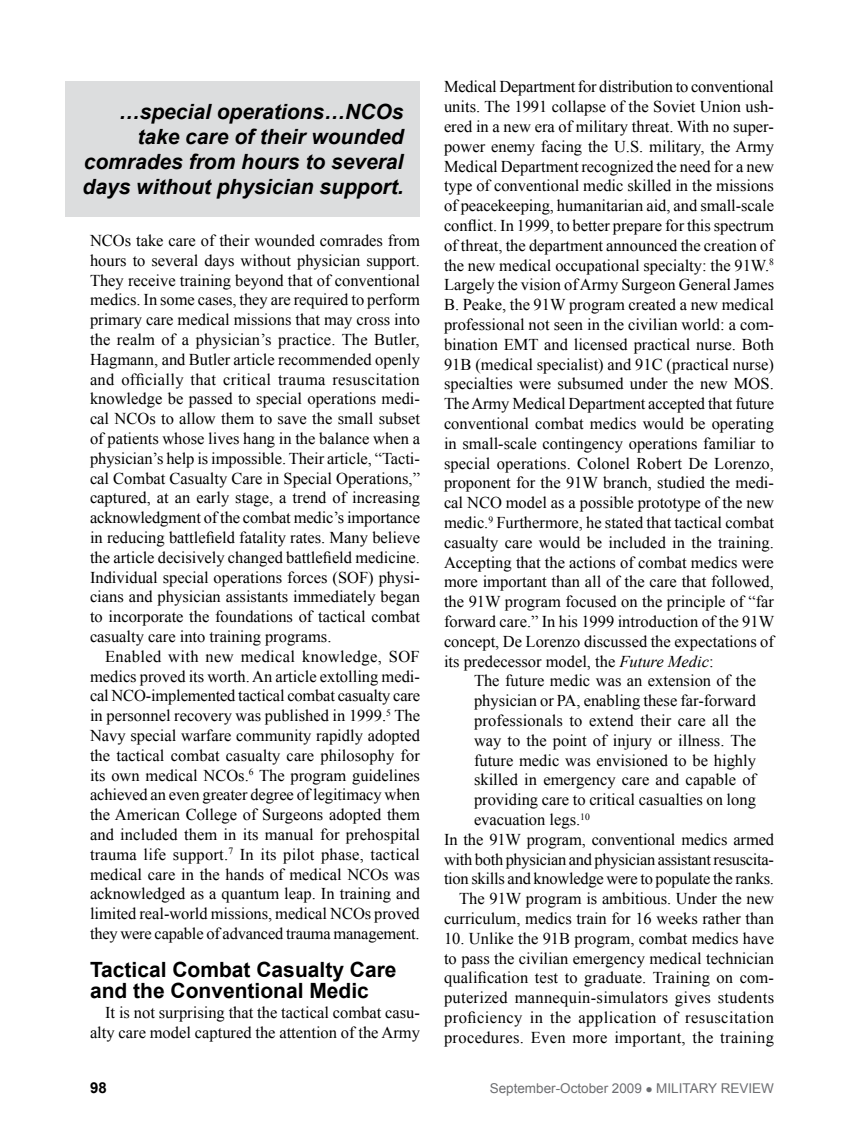
<style>
.page{position:relative;width:864px;height:1134px;background:#fff}
.page>*{position:absolute;margin:0;border:0;box-sizing:border-box;transform-origin:0 0}
.fob{font:italic 700 21px/25.2px "Arial";color:#000;text-align:right}
.subhead{font:700 21px/21px "Arial";color:#000}
.fob-2{font:16.5px/19.8px "Times New Roman";color:#000;text-align:justify}
.fob_indented_quotes{font:16.5px/19.8px "Times New Roman";color:#000;text-align:justify}
.subhead-2{font:700 15px "Arial";color:#000}
.subhead-3{font:13.5px "Arial";color:#6d6e71}
.s1{font-style:italic}
</style>
<div class="page">
<div style="left:66px;top:81px;width:354px;height:136px;background:#dcddde"></div>
<p class="fob" style="left:83px;top:100px;width:322px">…special operations…NCOs take care of their wounded comrades from hours to several days without physician support.</p>
<p class="fob-2" style="left:90px;top:230px;width:332px">NCOs take care of their wounded comrades from hours to several days without physician support.<br>They receive training beyond that of conventional medics. In some cases, they are required to perform primary care medical missions that may cross into the realm of a physician’s practice. The Butler, Hagmann, and Butler article recommended openly and officially that critical trauma resuscitation knowledge be passed to special operations medi&shy;cal NCOs to allow them to save the small subset of patients whose lives hang in the balance when a physician’s help is impossible. Their article, “Tacti&shy;cal Combat Casualty Care in Special Operations,” captured, at an early stage, a trend of increasing acknowledgment of the combat medic’s importance in reducing battlefield fatality rates. Many believe the article decisively changed battlefield medicine.<br>Individual special operations forces (SOF) physi&shy;cians and physician assistants immediately began to incorporate the foundations of tactical combat casualty care into training programs.</p>
<p class="fob-2" style="left:90px;top:646px;width:332px;text-indent:15px">Enabled with new medical knowledge, SOF medics proved its worth. An article extolling medi&shy;cal NCO-implemented tactical combat casualty care in personnel recovery was published in 1999.<sup>5</sup> The Navy special warfare community rapidly adopted the tactical combat casualty care philosophy for its own medical NCOs.<sup>6</sup> The program guidelines achieved an even greater degree of legitimacy when the American College of Surgeons adopted them and included them in its manual for prehospital trauma life support.<sup>7</sup> In its pilot phase, tactical medical care in the hands of medical NCOs was acknowledged as a quantum leap. In training and limited real-world missions, medical NCOs proved they were capable of advanced trauma management.</p>
<p class="subhead" style="left:90px;top:960px;width:308px">Tactical Combat Casualty Care and the Conventional Medic</p>
<p class="fob-2" style="left:90px;top:1003px;width:332px;text-align:right">It is not surprising that the tactical combat casu&shy;alty care model captured the attention of the Army</p>
<p class="fob-2" style="left:444px;top:77px;width:332px">Medical Department for distribution to conventional units. The 1991 collapse of the Soviet Union ush&shy;ered in a new era of military threat. With no super&shy;power enemy facing the U.S. military, the Army Medical Department recognized the need for a new type of conventional medic skilled in the missions of peacekeeping, humanitarian aid, and small-scale conflict. In 1999, to better prepare for this spectrum of threat, the department announced the creation of the new medical occupational specialty: the 91W.<sup>8<br></sup>Largely the vision of Army Surgeon General James B. Peake, the 91W program created a new medical professional not seen in the civilian world: a com&shy;bination EMT and licensed practical nurse. Both 91B (medical specialist) and 91C (practical nurse) specialties were subsumed under the new MOS.<br>The Army Medical Department accepted that future conventional combat medics would be operating in small-scale contingency operations familiar to special operations. Colonel Robert De Lorenzo, proponent for the 91W branch, studied the medi&shy;cal NCO model as a possible prototype of the new medic.<sup>9</sup> Furthermore, he stated that tactical combat casualty care would be included in the training.<br>Accepting that the actions of combat medics were more important than all of the care that followed, the 91W program focused on the principle of “far forward care.” In his 1999 introduction of the 91W concept, De Lorenzo discussed the expectations of its predecessor model, the <span class="s1">Future Medic</span>:</p>
<p class="fob_indented_quotes" style="left:474px;top:671px;width:284px">The future medic was an extension of the physician or PA, enabling these far-forward professionals to extend their care all the way to the point of injury or illness. The future medic was envisioned to be highly skilled in emergency care and capable of providing care to critical casualties on long evacuation legs.<sup>10</sup></p>
<p class="fob-2" style="left:444px;top:829px;width:332px">In the 91W program, conventional medics armed with both physician and physician assistant resuscita&shy;tion skills and knowledge were to populate the ranks.</p>
<p class="fob-2" style="left:444px;top:889px;width:332px;text-align:right">The 91W program is ambitious. Under the new curriculum, medics train for 16 weeks rather than</p>
<p class="fob-2" style="left:444px;top:928px;width:332px">10. Unlike the 91B program, combat medics have to pass the civilian emergency medical technician qualification test to graduate. Training on com&shy;puterized mannequin-simulators gives students proficiency in the application of resuscitation procedures. Even more important, the training</p>
<p class="subhead-2" style="left:90px;top:1078px;width:18px">98</p>
<p class="subhead-3" style="left:490px;top:1080px;width:286px">September-October 2009 ● MILITARY REVIEW</p>
</div>
